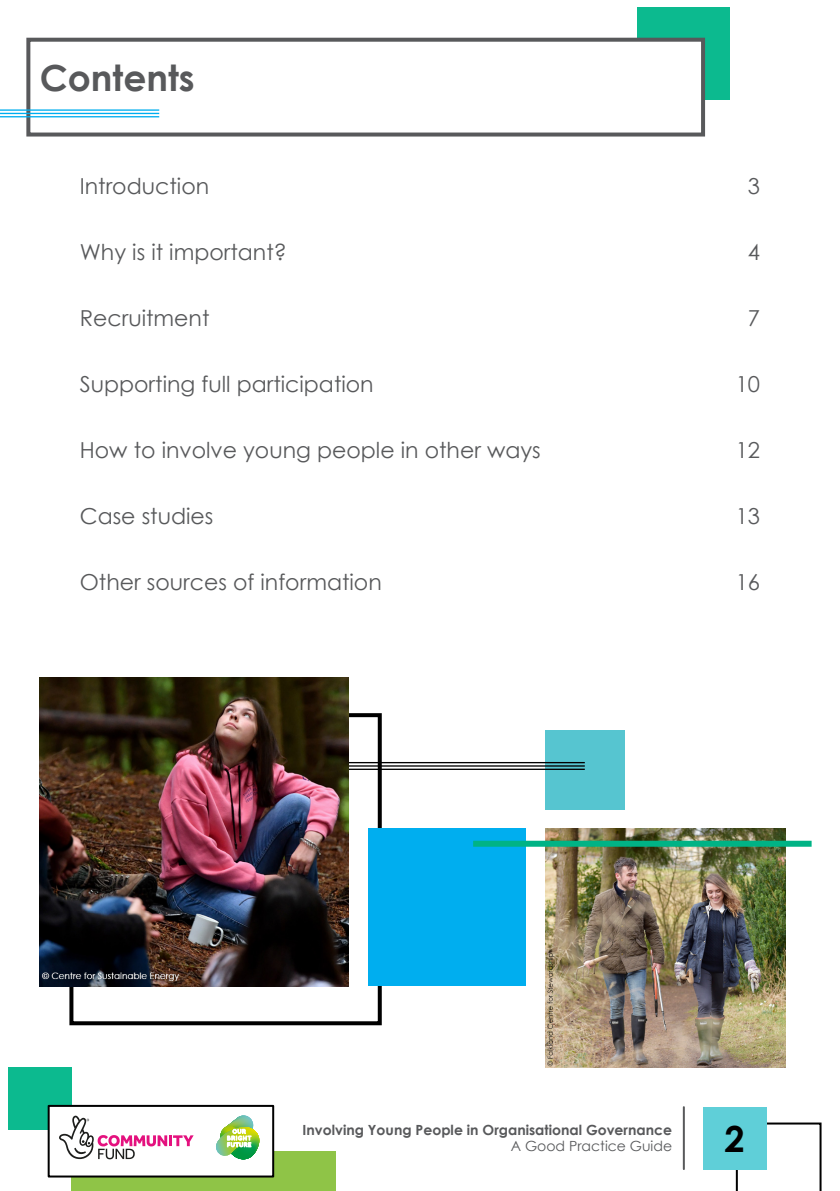
<style>
.page{position:relative;width:840px;height:1191px;background:#fff}
.page>*{position:absolute;margin:0;border:0;box-sizing:border-box;transform-origin:0 0}
.Page_Title{font:700 36px "Century Gothic";color:#58595b}
.t1{font:700 36px "Century Gothic";color:#000}
.Contents_List_Item{font:22px "Century Gothic";color:#58595b}
.Contents_Item_Number{font:22px "Century Gothic";color:#58595b}
.t2{font:700 14px "Century Gothic";color:#58595b}
.t3{font:14px "Century Gothic";color:#58595b}
</style>
<div class="page">
<div style="left:637px;top:8px;width:92px;height:92px;background:#0cba8f"></div>
<div style="left:26px;top:38px;width:678px;height:98px;background:#fff;border:4px solid #58595b"></div>
<hr style="left:0;top:109px;width:159px;height:2px;background:#00aeef">
<hr style="left:0;top:113px;width:159px;height:1px;background:#00aeef">
<hr style="left:0;top:116px;width:159px;height:1px;background:#00aeef">
<hr style="left:682px;top:1107px;width:2px;height:62px;background:#58595b">
<div style="left:69px;top:713px;width:312px;height:312px;border:4px solid #000"></div>
<div style="left:545px;top:730px;width:79px;height:80px;background:#56c5d0"></div>
<hr style="left:322px;top:762px;width:262px;height:1px;background:#000">
<hr style="left:322px;top:765px;width:262px;height:1px;background:#000">
<hr style="left:322px;top:768px;width:262px;height:2px;background:#000">
<img style="left:40px;top:678px;width:308px;height:308px">
<div style="left:367px;top:828px;width:158px;height:158px;background:#00aeef"></div>
<img style="left:545px;top:828px;width:239px;height:239px">
<div style="left:473px;top:840px;width:338px;height:6px;background:#00b385"></div>
<div style="left:71px;top:1151px;width:265px;height:40px;background:#8fc447"></div>
<div style="left:8px;top:1067px;width:63px;height:62px;background:#0cba8f"></div>
<div style="left:49px;top:1105px;width:224px;height:71px;background:#fff"></div>
<div style="left:48px;top:1104px;width:226px;height:73px;border:2px solid #000"></div>
<svg style="left:59px;top:1115px;width:134px;height:44px"></svg>
<svg style="left:216px;top:1115px;width:43px;height:44px"></svg>
<svg style="left:735px;top:1122px;width:86px;height:69px"></svg>
<div style="left:702px;top:1107px;width:63px;height:62px;background:#5fcfd8"></div>
<p class="Page_Title" style="left:40px;top:50px;width:156px">Contents</p>
<p class="Contents_List_Item" style="left:80px;top:170px;width:131px">Introduction</p>
<p class="Contents_Item_Number" style="left:747px;top:170px;width:14px">3</p>
<p class="Contents_List_Item" style="left:80px;top:236px;width:208px">Why is it important?</p>
<p class="Contents_Item_Number" style="left:747px;top:236px;width:14px">4</p>
<p class="Contents_List_Item" style="left:80px;top:302px;width:131px">Recruitment</p>
<p class="Contents_Item_Number" style="left:747px;top:302px;width:14px">7</p>
<p class="Contents_List_Item" style="left:80px;top:368px;width:295px">Supporting full participation</p>
<p class="Contents_Item_Number" style="left:735px;top:368px;width:26px">10</p>
<p class="Contents_List_Item" style="left:80px;top:434px;width:462px">How to involve young people in other ways</p>
<p class="Contents_Item_Number" style="left:735px;top:434px;width:26px">12</p>
<p class="Contents_List_Item" style="left:80px;top:500px;width:135px">Case studies</p>
<p class="Contents_Item_Number" style="left:735px;top:500px;width:26px">13</p>
<p class="Contents_List_Item" style="left:80px;top:566px;width:303px">Other sources of information</p>
<p class="Contents_Item_Number" style="left:735px;top:566px;width:26px">16</p>
<p class="t2" style="left:302px;top:1119px;width:371px">Involving Young People in Organisational Governance</p>
<p class="t3" style="left:510px;top:1136px;width:163px">A Good Practice Guide</p>
<h1 class="t1" style="left:724px;top:1111px;width:22px">2</h1>
</div>
